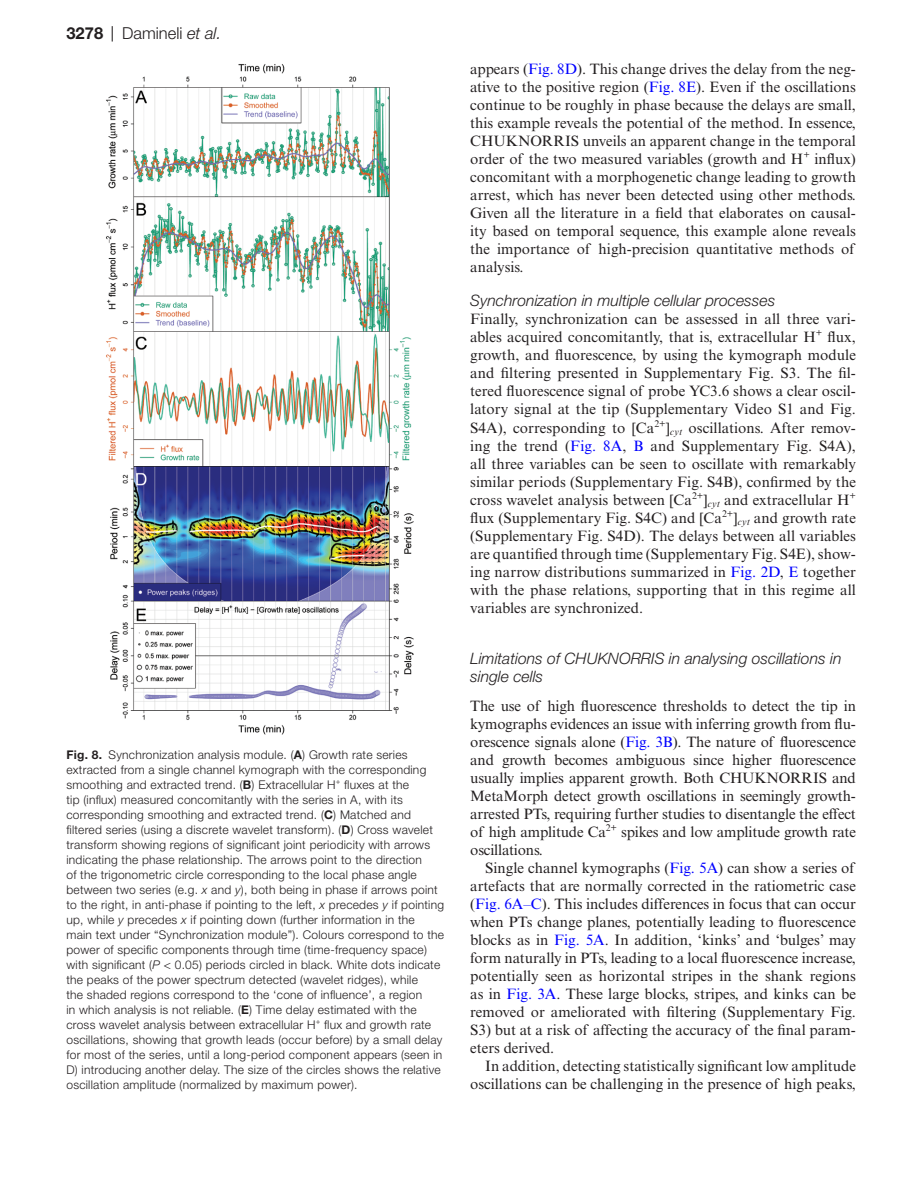
<style>
.page{position:relative;width:919px;height:1187px;background:#fff}
.page>*{position:absolute;margin:0;border:0;box-sizing:border-box;transform-origin:0 0}
.t1{font:300 16.5px "Helvetica Neue LT Std";color:#231f20}
.t2{font:italic 300 15.75px/18px "Helvetica Neue LT Std";color:#231f20}
.t3{font:15px/18px "Times New Roman MT Std";color:#231f20;text-align:justify}
.t4{font:300 12px/15px "Helvetica Neue LT Std";letter-spacing:.02em;color:#231f20}
.s1{font-weight:700}
.s2{font-family:"Times New Roman MT Std";font-weight:400}
.s3{font-style:italic}
.s4{color:#00f}
</style>
<div class="page">
<img style="left:106px;top:64px;width:307px;height:670px">
<p class="t1" style="left:66px;top:23px;width:156px"><span class="s1">3278</span> <span class="s2">|</span> Damineli <span class="s3">et al.</span></p>
<p class="t4" style="left:66px;top:746px;width:379px"><span class="s1">Fig. 8.</span> Synchronization analysis module. (<span class="s1">A</span>) Growth rate series extracted from a single channel kymograph with the corresponding smoothing and extracted trend. (<span class="s1">B</span>) Extracellular H<sup>+</sup> fluxes at the<br>tip (influx) measured concomitantly with the series in A, with its corresponding smoothing and extracted trend. (<span class="s1">C</span>) Matched and filtered series (using a discrete wavelet transform). (<span class="s1">D</span>) Cross wavelet transform showing regions of significant joint periodicity with arrows indicating the phase relationship. The arrows point to the direction<br>of the trigonometric circle corresponding to the local phase angle between two series (e.g. <span class="s3">x</span> and <span class="s3">y</span>), both being in phase if arrows point to the right, in anti-phase if pointing to the left, <span class="s3">x</span> precedes <span class="s3">y</span> if pointing up, while <span class="s3">y</span> precedes <span class="s3">x</span> if pointing down (further information in the<br>main text under “Synchronization module”). Colours correspond to the power of specific components through time (time-frequency space) with significant (<span class="s3">P</span> &lt; 0.05) periods circled in black. White dots indicate the peaks of the power spectrum detected (wavelet ridges), while<br>the shaded regions correspond to the ‘cone of influence’, a region<br>in which analysis is not reliable. (<span class="s1">E</span>) Time delay estimated with the cross wavelet analysis between extracellular H<sup>+</sup> flux and growth rate oscillations, showing that growth leads (occur before) by a small delay for most of the series, until a long-period component appears (seen in D) introducing another delay. The size of the circles shows the relative oscillation amplitude (normalized by maximum power).</p>
<p class="t3" style="left:470px;top:60px;width:387px">appears (<span class="s4">Fig. 8D</span>). This change drives the delay from the neg&shy;ative to the positive region (<span class="s4">Fig. 8E</span>). Even if the oscillations continue to be roughly in phase because the delays are small, this example reveals the potential of the method. In essence, CHUKNORRIS unveils an apparent change in the temporal order of the two measured variables (growth and H<sup>+</sup> influx) concomitant with a morphogenetic change leading to growth arrest, which has never been detected using other methods.<br>Given all the literature in a field that elaborates on causal&shy;ity based on temporal sequence, this example alone reveals the importance of high-precision quantitative methods of analysis.</p>
<p class="t2" style="left:470px;top:291px;width:306px">Synchronization in multiple cellular processes</p>
<p class="t3" style="left:470px;top:310px;width:387px">Finally, synchronization can be assessed in all three vari&shy;ables acquired concomitantly, that is, extracellular H<sup>+</sup> flux, growth, and fluorescence, by using the kymograph module and filtering presented in Supplementary Fig. S3. The fil&shy;tered fluorescence signal of probe YC3.6 shows a clear oscil&shy;latory signal at the tip (Supplementary Video S1 and Fig.<br>S4A), corresponding to [Ca<sup>2+</sup>]<sub>cyt</sub> oscillations. After remov&shy;ing the trend (<span class="s4">Fig. 8A</span>, <span class="s4">B</span> and Supplementary Fig. S4A), all three variables can be seen to oscillate with remarkably similar periods (Supplementary Fig. S4B), confirmed by the cross wavelet analysis between [Ca<sup>2+</sup>]<sub>cyt</sub> and extracellular H<sup>+ </sup>flux (Supplementary Fig. S4C) and [Ca<sup>2+</sup>]<sub>cyt</sub> and growth rate (Supplementary Fig. S4D). The delays between all variables are quantified through time (Supplementary Fig. S4E), show&shy;ing narrow distributions summarized in <span class="s4">Fig. 2D</span>, <span class="s4">E</span> together with the phase relations, supporting that in this regime all variables are synchronized.</p>
<p class="t2" style="left:470px;top:649px;width:373px">Limitations of CHUKNORRIS in analysing oscillations in single cells</p>
<p class="t3" style="left:470px;top:696px;width:387px">The use of high fluorescence thresholds to detect the tip in kymographs evidences an issue with inferring growth from flu&shy;orescence signals alone (<span class="s4">Fig. 3B</span>). The nature of fluorescence and growth becomes ambiguous since higher fluorescence usually implies apparent growth. Both CHUKNORRIS and MetaMorph detect growth oscillations in seemingly growth&shy;arrested PTs, requiring further studies to disentangle the effect of high amplitude Ca<sup>2+</sup> spikes and low amplitude growth rate oscillations.</p>
<p class="t3" style="left:470px;top:858px;width:387px;text-indent:15px">Single channel kymographs (<span class="s4">Fig. 5A</span>) can show a series of artefacts that are normally corrected in the ratiometric case (<span class="s4">Fig. 6A–C</span>). This includes differences in focus that can occur when PTs change planes, potentially leading to fluorescence blocks as in <span class="s4">Fig. 5A</span>. In addition, ‘kinks’ and ‘bulges’ may form naturally in PTs, leading to a local fluorescence increase, potentially seen as horizontal stripes in the shank regions as in <span class="s4">Fig. 3A</span>. These large blocks, stripes, and kinks can be removed or ameliorated with filtering (Supplementary Fig.<br>S3) but at a risk of affecting the accuracy of the final param&shy;eters derived.</p>
<p class="t3" style="left:470px;top:1056px;width:387px;text-align:right">In addition, detecting statistically significant low amplitude oscillations can be challenging in the presence of high peaks,</p>
</div>
